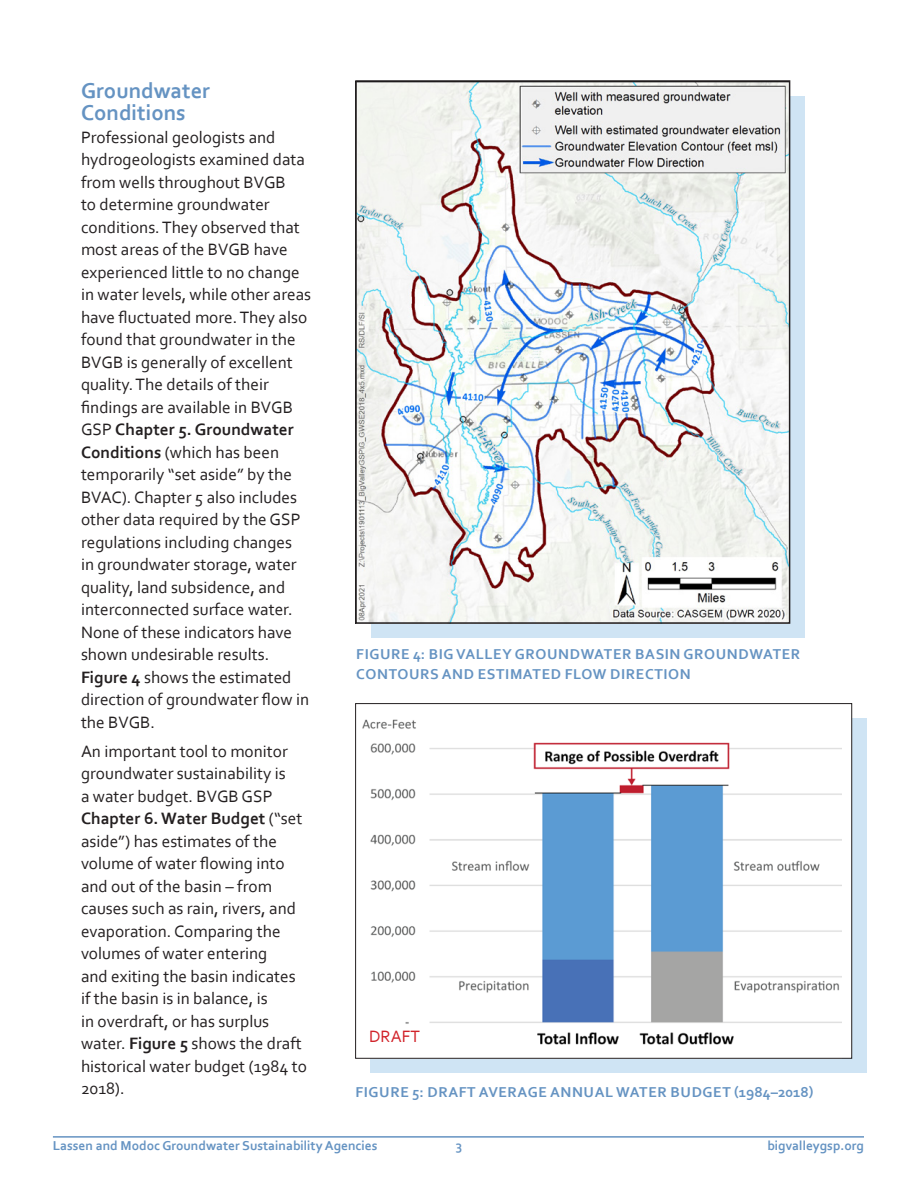
<style>
.page{position:relative;width:918px;height:1188px;background:#fff}
.page>*{position:absolute;margin:0;border:0;box-sizing:border-box;transform-origin:0 0}
.t1{font:700 22.5px/22.5px "Corbel";color:#6593c2}
.body{font:17.25px/22.5px "Corbel";color:#231f20}
.body-2{font:17.25px "Corbel";color:#d1232a}
.figure_title{font:700 15px/19.5px "Corbel";letter-spacing:.04em;color:#6593c2}
.t2{font:700 13.5px "Corbel";color:#6593c2}
.s1{font-weight:700}
</style>
<div class="page">
<hr style="left:53px;top:1136px;width:811px;height:2px;background:#6593c2">
<div style="left:370px;top:719px;width:497px;height:354px;background:#cfe4f4"></div>
<div style="left:371px;top:96px;width:434px;height:542px;background:#cfe4f4"></div>
<img style="left:358px;top:83px;width:429px;height:538px">
<div style="left:355px;top:80px;width:435px;height:544px;border:2px solid #231f20"></div>
<div style="left:356px;top:704px;width:496px;height:354px;background:#fff"></div>
<img style="left:362px;top:719px;width:480px;height:326px">
<h1 class="t1" style="left:81px;top:78px;width:131px">Groundwater<br>Conditions</h1>
<p class="body" style="left:81px;top:125px;width:232px">Professional geologists and hydrogeologists examined data from wells throughout BVGB<br>to determine groundwater conditions. They observed that most areas of the BVGB have experienced little to no change in water levels, while other areas have fluctuated more. They also found that groundwater in the<br>BVGB is generally of excellent quality. The details of their findings are available in BVGB<br>GSP <span class="s1">Chapter 5. Groundwater<br>Conditions</span> (which has been temporarily “set aside” by the<br>BVAC). Chapter 5 also includes other data required by the GSP regulations including changes<br>in groundwater storage, water quality, land subsidence, and interconnected surface water.<br>None of these indicators have shown undesirable results.<br><span class="s1">Figure 4</span> shows the estimated direction of groundwater flow in the BVGB.</p>
<p class="body" style="left:81px;top:740px;width:228px">An important tool to monitor groundwater sustainability is<br>a water budget. BVGB GSP<br><span class="s1">Chapter 6. Water Budget</span> (“set aside”) has estimates of the volume of water flowing into and out of the basin – from causes such as rain, rivers, and evaporation. Comparing the volumes of water entering<br>and exiting the basin indicates if the basin is in balance, is<br>in overdraft, or has surplus water. <span class="s1">Figure 5</span> shows the draft historical water budget (1984 to<br>2018).</p>
<p class="figure_title" style="left:356px;top:644px;width:446px">FIGURE 4: BIG VALLEY GROUNDWATER BASIN GROUNDWATER<br>CONTOURS AND ESTIMATED FLOW DIRECTION</p>
<p class="body-2" style="left:369px;top:1026px;width:53px">DRAFT</p>
<p class="figure_title" style="left:356px;top:1082px;width:459px">FIGURE 5: DRAFT AVERAGE ANNUAL WATER BUDGET (1984–2018)</p>
<p class="t2" style="left:53px;top:1138px;width:326px">Lassen and Modoc Groundwater Sustainability Agencies</p>
<p class="t2" style="left:456px;top:1138px;width:8px">3</p>
<p class="t2" style="left:767px;top:1138px;width:98px">bigvalleygsp.org</p>
</div>
